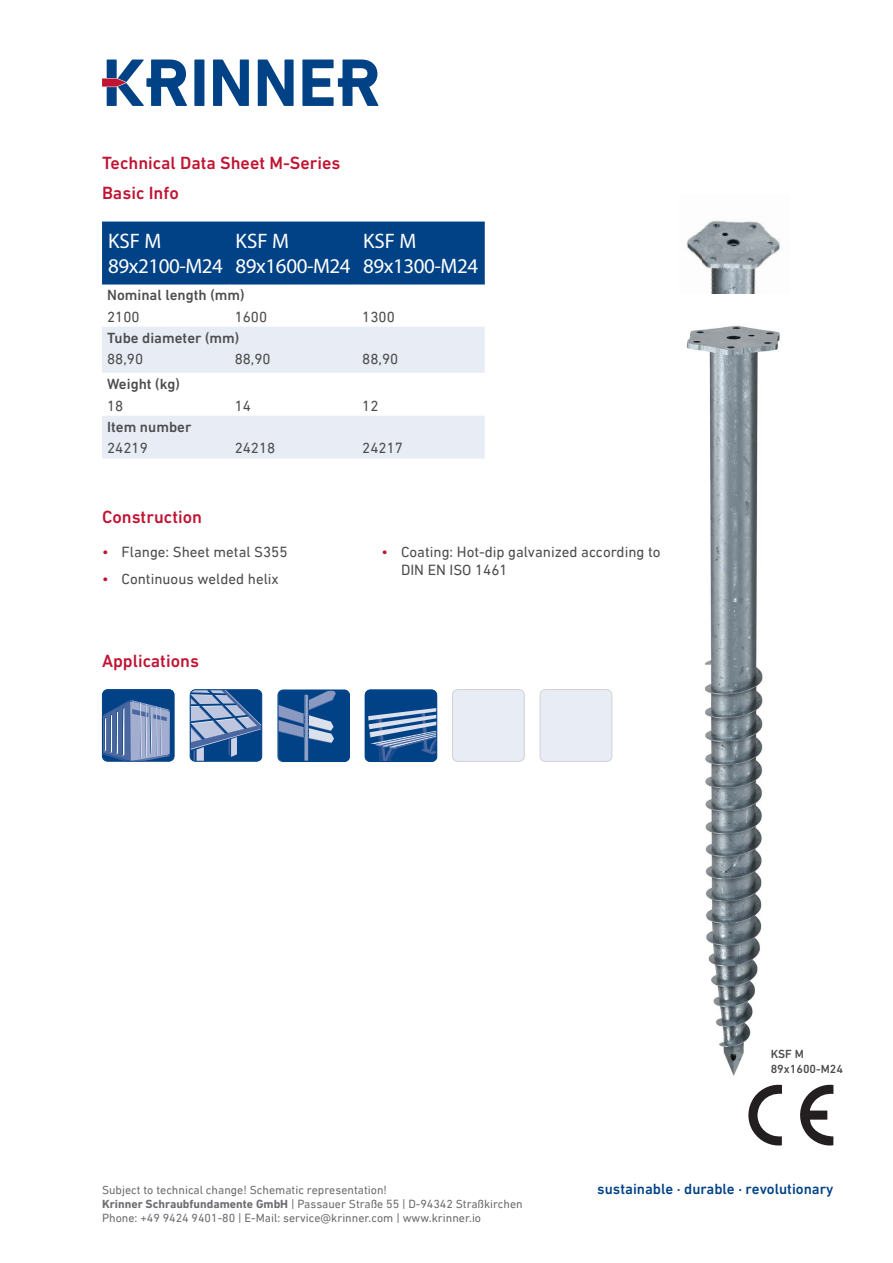
<style>
.page{position:relative;width:893px;height:1263px;background:#fff}
.page>*{position:absolute;margin:0;border:0;box-sizing:border-box;transform-origin:0 0}
.Subline{font:21px "Myriad Pro";letter-spacing:-.02em;color:#fff}
.Subline-2{font:500 18px "DIN Next LT Pro";color:#c01432}
.Copy{font:15px/18px "DIN Next LT Pro";color:#4b4c4d}
.Subline-3{font:500 15px "DIN Next LT Pro";color:#4b4c4d}
.Subline-4{font:15px "DIN Next LT Pro";color:#4b4c4d}
.t1{font:500 15px "DIN Next LT Pro";color:#014286}
.t2{font:12px/14.4px "DIN Next LT Pro";color:#6c6d70}
.Copy-2{font:500 12px/14.4px "DIN Next LT Pro";color:#4b4c4d}
.s1{color:#c01432}
.s2{font-weight:700}
</style>
<div class="page">
<div style="left:194px;top:60px;width:10px;height:46px;background:#014286"></div>
<svg style="left:213px;top:60px;width:36px;height:46px"></svg>
<svg style="left:258px;top:60px;width:36px;height:46px"></svg>
<svg style="left:302px;top:60px;width:76px;height:46px"></svg>
<svg style="left:102px;top:60px;width:85px;height:46px"></svg>
<svg style="left:800px;top:1085px;width:33px;height:60px"></svg>
<svg style="left:748px;top:1085px;width:34px;height:60px"></svg>
<svg style="left:190px;top:690px;width:71px;height:71px;background:#5a7eae"></svg>
<div style="left:190px;top:689px;width:72px;height:73px;border:1px solid #014286;border-radius:5px"></div>
<div style="left:102px;top:222px;width:383px;height:61px;background:#014286"></div>
<svg style="left:102px;top:327px;width:383px;height:132px;fill:#e8ecf4"></svg>
<hr style="left:102px;top:283px;width:128px;height:1px;background:#014286">
<hr style="left:230px;top:283px;width:127px;height:1px;background:#014286">
<hr style="left:357px;top:283px;width:128px;height:1px;background:#014286">
<div style="left:452px;top:690px;width:72px;height:71px;background:#e8ecf4;border-radius:5px"></div>
<div style="left:452px;top:689px;width:73px;height:73px;border:1px solid #d1d2d4;border-radius:5px"></div>
<div style="left:540px;top:690px;width:72px;height:71px;background:#e8ecf4;border-radius:5px"></div>
<div style="left:540px;top:689px;width:72px;height:73px;border:1px solid #d1d2d4;border-radius:5px"></div>
<div style="left:102px;top:689px;width:72px;height:72px;background:#014286;border-radius:5px"></div>
<svg style="left:102px;top:699px;width:68px;height:62px;background:#708ab6"></svg>
<div style="left:102px;top:689px;width:72px;height:73px;border:1px solid #014286;border-radius:5px"></div>
<div style="left:365px;top:690px;width:72px;height:72px;background:#014286;border-radius:5px"></div>
<svg style="left:368px;top:708px;width:69px;height:54px"></svg>
<div style="left:365px;top:690px;width:72px;height:72px;border:1px solid #014286;border-radius:5px"></div>
<div style="left:278px;top:690px;width:72px;height:71px;background:#014286;border-radius:5px"></div>
<svg style="left:278px;top:690px;width:58px;height:72px"></svg>
<div style="left:278px;top:690px;width:72px;height:72px;border:1px solid #014286;border-radius:5px"></div>
<img style="left:686px;top:220px;width:94px;height:74px">
<img style="left:687px;top:325px;width:93px;height:751px">
<p class="Subline-2" style="left:102px;top:152px;width:240px">Technical Data Sheet M-Series</p>
<p class="Subline-2" style="left:102px;top:182px;width:78px">Basic Info</p>
<p class="Subline" style="left:108px;top:228px;width:55px">KSF M</p>
<p class="Subline" style="left:108px;top:253px;width:117px">89x2100-M24</p>
<p class="Subline" style="left:236px;top:228px;width:55px">KSF M</p>
<p class="Subline" style="left:236px;top:253px;width:117px">89x1600-M24</p>
<p class="Subline" style="left:363px;top:228px;width:55px">KSF M</p>
<p class="Subline" style="left:363px;top:253px;width:117px">89x1300-M24</p>
<p class="Subline-3" style="left:107px;top:286px;width:139px">Nominal length (mm)</p>
<p class="Subline-4" style="left:107px;top:308px;width:34px">2100</p>
<p class="Subline-4" style="left:235px;top:308px;width:34px">1600</p>
<p class="Subline-4" style="left:362px;top:308px;width:34px">1300</p>
<p class="Subline-3" style="left:107px;top:329px;width:133px">Tube diameter (mm)</p>
<p class="Subline-4" style="left:107px;top:351px;width:37px">88,90</p>
<p class="Subline-4" style="left:235px;top:351px;width:37px">88,90</p>
<p class="Subline-4" style="left:362px;top:351px;width:37px">88,90</p>
<p class="Subline-3" style="left:107px;top:375px;width:74px">Weight (kg)</p>
<p class="Subline-4" style="left:107px;top:397px;width:18px">18</p>
<p class="Subline-4" style="left:235px;top:397px;width:18px">14</p>
<p class="Subline-4" style="left:362px;top:397px;width:18px">12</p>
<p class="Subline-3" style="left:107px;top:418px;width:86px">Item number</p>
<p class="Subline-4" style="left:107px;top:440px;width:42px">24219</p>
<p class="Subline-4" style="left:235px;top:440px;width:42px">24218</p>
<p class="Subline-4" style="left:362px;top:440px;width:42px">24217</p>
<p class="Subline-2" style="left:102px;top:506px;width:102px">Construction</p>
<p class="Copy" style="left:102px;top:542px;width:187px"><span class="s1">•</span> Flange: Sheet metal S355</p>
<p class="Copy" style="left:102px;top:569px;width:178px"><span class="s1">•</span> Continuous welded helix</p>
<p class="Subline-2" style="left:102px;top:650px;width:98px">Applications</p>
<p class="Copy" style="left:401px;top:542px;width:261px;text-indent:-20px"><span class="s1">•</span> Coating: Hot-dip galvanized according to<br>DIN EN ISO 1461</p>
<p class="Copy-2" style="left:771px;top:1047px;width:74px">KSF M<br>89x1600-M24</p>
<p class="t2" style="left:102px;top:1182px;width:422px">Subject to technical change! Schematic representation!<br><span class="s2">Krinner Schraubfundamente GmbH</span> | Passauer Straße 55 | D-94342 Straßkirchen<br>Phone: +49 9424 9401-80 | E-Mail: service@krinner.com | www.krinner.io</p>
<p class="t1" style="left:597px;top:1180px;width:238px">sustainable · durable · revolutionary</p>
</div>
